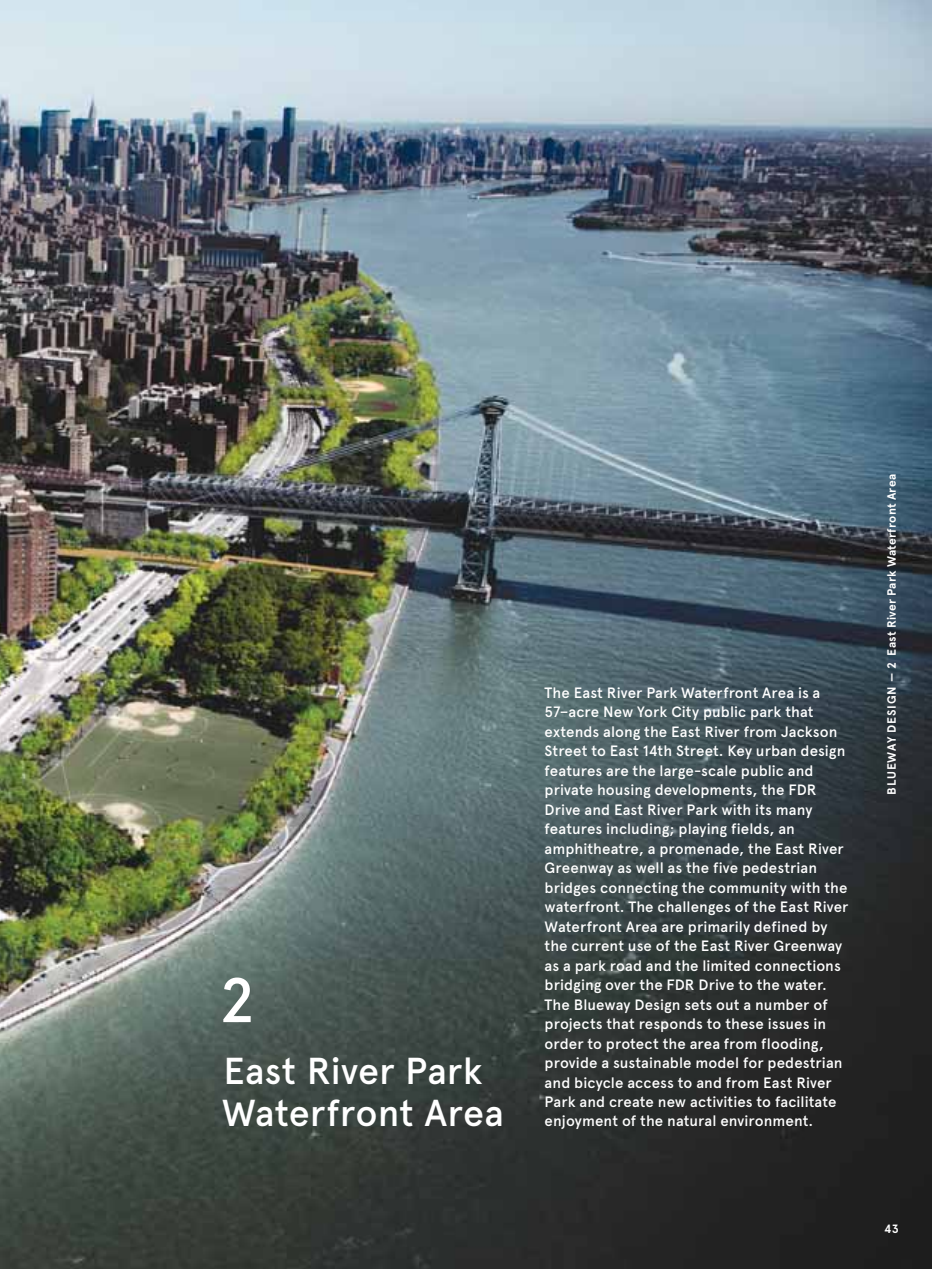
<style>
.page{position:relative;width:932px;height:1269px;background:#fff}
.page>*{position:absolute;margin:0;border:0;box-sizing:border-box;transform-origin:0 0}
.t1{font:500 63px "Apercu";color:#fff}
.t2{font:500 37.5px/42px "Apercu";letter-spacing:.005em;color:#fff}
.t3{font:500 15px/19.5px "Apercu";letter-spacing:.005em;color:#fff}
.t4{font:700 12px "Apercu";letter-spacing:.025em;color:#fff}
</style>
<div class="page">
<img style="left:0;top:0;width:932px;height:1269px">
<h1 class="t1" style="left:219px;top:977px;width:38px">2</h1>
<h2 class="t2" style="left:222px;top:1054px;width:283px">East River Park<br>Waterfront Area</h2>
<p class="t3" style="left:544px;top:684px;width:305px">The East River Park Waterfront Area is a 57–acre New York City public park that extends along the East River from Jackson Street to East 14th Street. Key urban design features are the large-scale public and private housing developments, the FDR Drive and East River Park with its many features including; playing fields, an amphitheatre, a promenade, the East River Greenway as well as the five pedestrian bridges connecting the community with the waterfront. The challenges of the East River Waterfront Area are primarily defined by the current use of the East River Greenway as a park road and the limited connections bridging over the FDR Drive to the water.<br>The Blueway Design sets out a number of projects that responds to these issues in order to protect the area from flooding, provide a sustainable model for pedestrian and bicycle access to and from East River Park and create new activities to facilitate enjoyment of the natural environment.</p>
<p class="t4" style="left:887px;top:795px;width:322px;rotate:-90deg">BLUEWAY DESIGN — 2 East River Park Waterfront Area</p>
<p class="t4" style="left:884px;top:1224px;width:16px">43</p>
</div>
